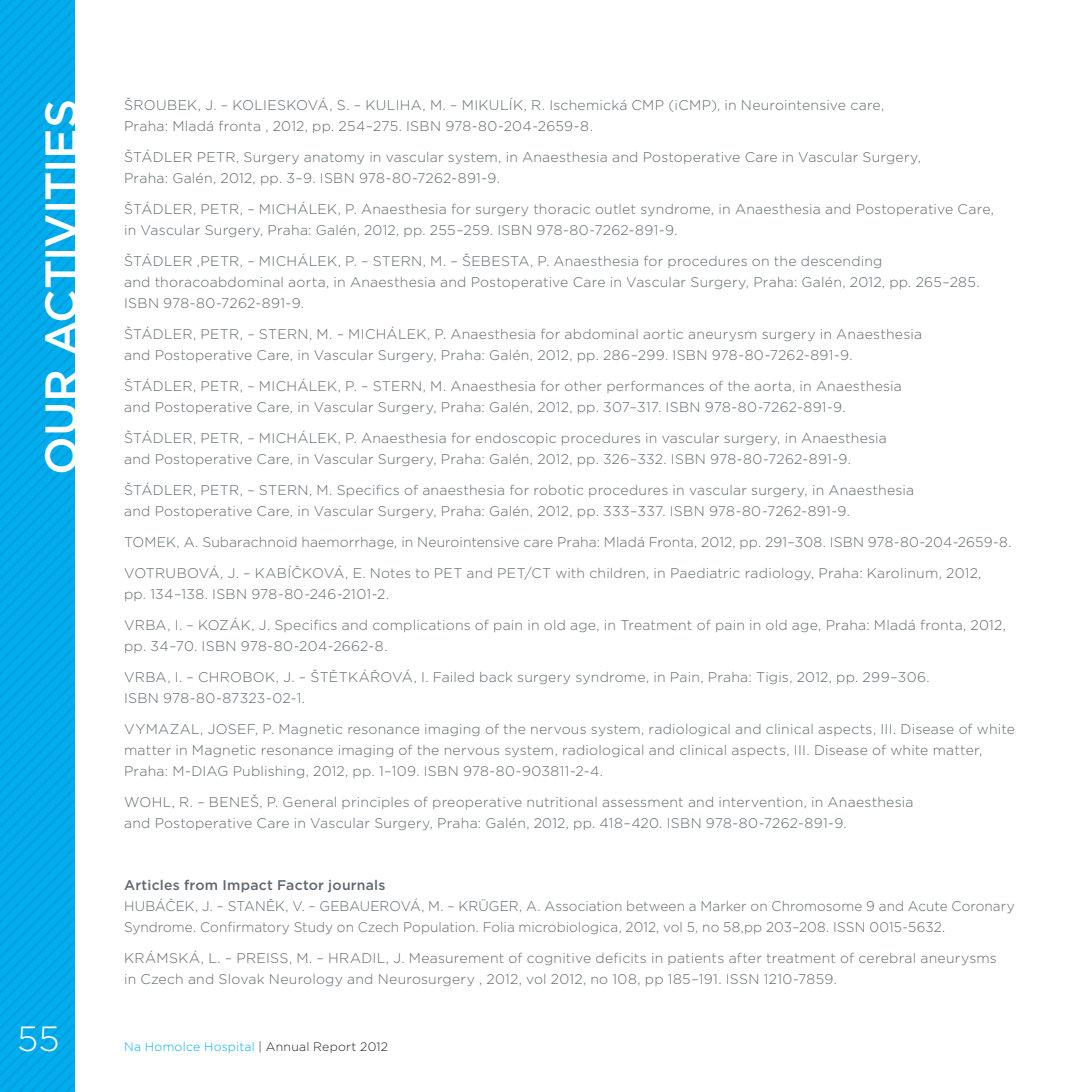
<style>
.page{position:relative;width:1092px;height:1092px;background:#fff}
.page>*{position:absolute;margin:0;border:0;box-sizing:border-box;transform-origin:0 0}
.t1{font:500 45.5px "Gotham";letter-spacing:-.02em;color:#fff}
.t2{font:300 35px "Gotham";color:#fff}
.t3{font:300 14px/21px "Gotham";letter-spacing:.015em;color:#5f696f}
.t4{font:500 14px "Gotham";letter-spacing:.02em;color:#5f696f}
.t5{font:300 12.25px "Gotham";letter-spacing:.02em;color:#00aeef}
.s1{color:#231f20}
</style>
<div class="page">
<svg style="left:0;top:0;width:74px;height:1091px;background:#00aae9"></svg>
<h1 class="t1" style="left:44px;top:474px;width:377px;rotate:-90deg">OUR ACTIVITIES</h1>
<h2 class="t2" style="left:17px;top:1025px;width:44px">55</h2>
<p class="t3" style="left:124px;top:96px;width:761px">ŠROUBEK, J. – KOLIESKOVÁ, S. – KULIHA, M. – MIKULÍK, R. Ischemická CMP (iCMP), in Neurointensive care,<br>Praha: Mladá fronta , 2012, pp. 254–275. ISBN 978-80-204-2659-8.</p>
<p class="t3" style="left:124px;top:148px;width:798px">ŠTÁDLER PETR, Surgery anatomy in vascular system, in Anaesthesia and Postoperative Care in Vascular Surgery,<br>Praha: Galén, 2012, pp. 3–9. ISBN 978-80-7262-891-9.</p>
<p class="t3" style="left:124px;top:200px;width:871px">ŠTÁDLER, PETR, – MICHÁLEK, P. Anaesthesia for surgery thoracic outlet syndrome, in Anaesthesia and Postoperative Care, in Vascular Surgery, Praha: Galén, 2012, pp. 255–259. ISBN 978-80-7262-891-9.</p>
<p class="t3" style="left:124px;top:252px;width:857px">ŠTÁDLER ,PETR, – MICHÁLEK, P. – STERN, M. – ŠEBESTA, P. Anaesthesia for procedures on the descending<br>and thoracoabdominal aorta, in Anaesthesia and Postoperative Care in Vascular Surgery, Praha: Galén, 2012, pp. 265–285.<br>ISBN 978-80-7262-891-9.</p>
<p class="t3" style="left:124px;top:325px;width:799px">ŠTÁDLER, PETR, – STERN, M. – MICHÁLEK, P. Anaesthesia for abdominal aortic aneurysm surgery in Anaesthesia and Postoperative Care, in Vascular Surgery, Praha: Galén, 2012, pp. 286–299. ISBN 978-80-7262-891-9.</p>
<p class="t3" style="left:124px;top:377px;width:779px">ŠTÁDLER, PETR, – MICHÁLEK, P. – STERN, M. Anaesthesia for other performances of the aorta, in Anaesthesia and Postoperative Care, in Vascular Surgery, Praha: Galén, 2012, pp. 307–317. ISBN 978-80-7262-891-9.</p>
<p class="t3" style="left:124px;top:428px;width:764px">ŠTÁDLER, PETR, – MICHÁLEK, P. Anaesthesia for endoscopic procedures in vascular surgery, in Anaesthesia and Postoperative Care, in Vascular Surgery, Praha: Galén, 2012, pp. 326–332. ISBN 978-80-7262-891-9.</p>
<p class="t3" style="left:124px;top:480px;width:791px">ŠTÁDLER, PETR, – STERN, M. Specifics of anaesthesia for robotic procedures in vascular surgery, in Anaesthesia and Postoperative Care, in Vascular Surgery, Praha: Galén, 2012, pp. 333–337. ISBN 978-80-7262-891-9.</p>
<p class="t3" style="left:124px;top:532px;width:889px">TOMEK, A. Subarachnoid haemorrhage, in Neurointensive care Praha: Mladá Fronta, 2012, pp. 291–308. ISBN 978-80-204-2659-8.</p>
<p class="t3" style="left:124px;top:563px;width:858px">VOTRUBOVÁ, J. – KABÍČKOVÁ, E. Notes to PET and PET/CT with children, in Paediatric radiology, Praha: Karolinum, 2012, pp. 134–138. ISBN 978-80-246-2101-2.</p>
<p class="t3" style="left:124px;top:615px;width:883px">VRBA, I. – KOZÁK, J. Specifics and complications of pain in old age, in Treatment of pain in old age, Praha: Mladá fronta, 2012, pp. 34–70. ISBN 978-80-204-2662-8.</p>
<p class="t3" style="left:124px;top:667px;width:807px">VRBA, I. – CHROBOK, J. – ŠTĚTKÁŘOVÁ, I. Failed back surgery syndrome, in Pain, Praha: Tigis, 2012, pp. 299–306.<br>ISBN 978-80-87323-02-1.</p>
<p class="t3" style="left:124px;top:719px;width:892px">VYMAZAL, JOSEF, P. Magnetic resonance imaging of the nervous system, radiological and clinical aspects, III. Disease of white matter in Magnetic resonance imaging of the nervous system, radiological and clinical aspects, III. Disease of white matter,<br>Praha: M-DIAG Publishing, 2012, pp. 1–109. ISBN 978-80-903811-2-4.</p>
<p class="t3" style="left:124px;top:792px;width:790px">WOHL, R. – BENEŠ, P. General principles of preoperative nutritional assessment and intervention, in Anaesthesia and Postoperative Care in Vascular Surgery, Praha: Galén, 2012, pp. 418–420. ISBN 978-80-7262-891-9.</p>
<p class="t4" style="left:124px;top:879px;width:263px">Articles from Impact Factor journals</p>
<p class="t3" style="left:124px;top:896px;width:892px">HUBÁČEK, J. – STANĚK, V. – GEBAUEROVÁ, M. – KRÜGER, A. Association between a Marker on Chromosome 9 and Acute Coronary<br>Syndrome. Confirmatory Study on Czech Population. Folia microbiologica, 2012, vol 5, no 58,pp 203–208. ISSN 0015-5632.</p>
<p class="t3" style="left:124px;top:948px;width:874px">KRÁMSKÁ, L. – PREISS, M. – HRADIL, J. Measurement of cognitive deficits in patients after treatment of cerebral aneurysms in Czech and Slovak Neurology and Neurosurgery , 2012, vol 2012, no 108, pp 185–191. ISSN 1210-7859.</p>
<p class="t5" style="left:124px;top:1042px;width:265px">Na Homolce Hospital <span class="s1">| Annual Report 2012</span></p>
</div>
